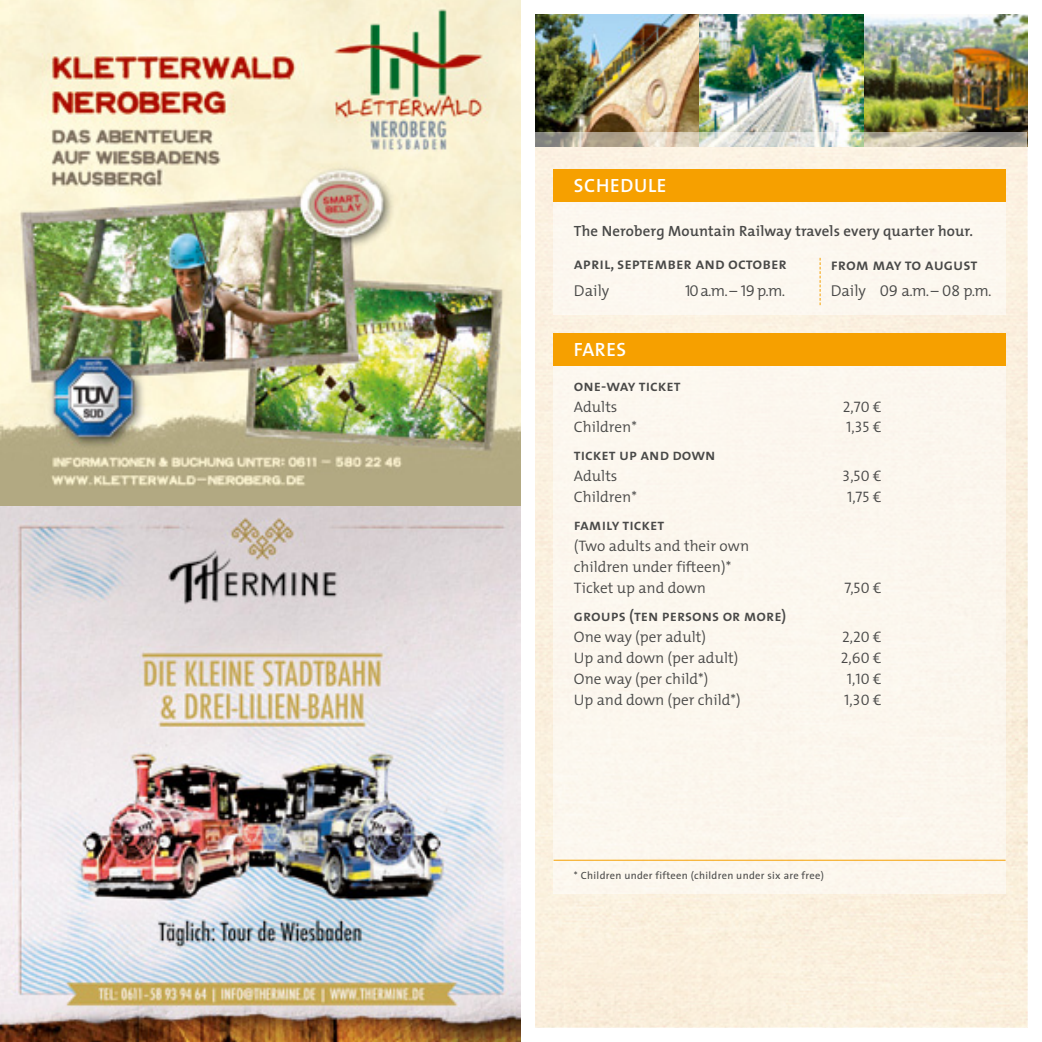
<style>
.page{position:relative;width:1042px;height:1042px;background:#fff}
.page>*{position:absolute;margin:0;border:0;box-sizing:border-box;transform-origin:0 0}
.t1{font:19.25px "The Mix Semi Bold Caps";letter-spacing:.03em;color:#fff}
.t2{font:16.1px "The Mix Semi Bold Caps";color:#494948}
.t3{font:15.75px "The Mix Semi Bold Caps";color:#494948}
.t4{font:300 15.75px "The Mix";color:#494948}
.t5{font:300 15.22px/21px "The Mix";color:#494948}
.t6{font:15.22px "The Mix Semi Light Caps";color:#494948}
.t7{font:600 14.88px "The Mix";letter-spacing:.01em;color:#494948}
.t8{font:10.5px "The Sans";letter-spacing:.03em;color:#494948}
.s1{font-family:"The Mix Semi Light Caps";font-weight:400}
.s2{font-family:"The Sans Mono Euro"}
</style>
<div class="page">
<img style="left:0;top:0;width:521px;height:506px">
<div style="left:535px;top:14px;width:493px;height:1014px;background:#fbf0df"></div>
<div style="left:553px;top:202px;width:453px;height:113px;background:#fcf8f0"></div>
<svg style="left:819px;top:258px;width:1px;height:47px"></svg>
<div style="left:553px;top:169px;width:453px;height:33px;background:#f6a000"></div>
<div style="left:553px;top:348px;width:453px;height:546px;background:#fcf7ee"></div>
<hr style="left:553px;top:860px;width:452px;height:1px;background:#f6a000">
<div style="left:553px;top:333px;width:452px;height:33px;background:#f6a000"></div>
<img style="left:536px;top:15px;width:491px;height:117px">
<svg style="left:536px;top:132px;width:491px;height:15px;background:#c5c1b4"></svg>
<img style="left:0;top:506px;width:521px;height:536px">
<p class="t1" style="left:574px;top:169px;width:94px">SCHEDULE</p>
<p class="t7" style="left:574px;top:218px;width:401px">The Neroberg Mountain Railway travels every quarter hour.</p>
<p class="t2" style="left:830px;top:251px;width:148px">from may to august</p>
<p class="t4" style="left:830px;top:277px;width:162px">Daily <span class="s1">09</span> a.m.<span class="s1">– 08</span> p.m.</p>
<p class="t2" style="left:574px;top:250px;width:214px">april, september and october</p>
<p class="t4" style="left:574px;top:278px;width:37px">Daily</p>
<p class="t4" style="left:685px;top:278px;width:102px"><span class="s1">10</span> a.m.<span class="s1">– 19</span> p.m.</p>
<p class="t1" style="left:574px;top:334px;width:54px">FARES</p>
<p class="t3" style="left:574px;top:373px;width:108px">one-way ticket</p>
<p class="t5" style="left:574px;top:396px;width:45px">Adults</p>
<p class="t6" style="left:843px;top:394px;width:41px">2,70 <span class="s2">C</span></p>
<p class="t5" style="left:574px;top:416px;width:65px">Children*</p>
<p class="t6" style="left:846px;top:415px;width:37px">1,35 <span class="s2">C</span></p>
<p class="t3" style="left:574px;top:442px;width:143px">ticket up and down</p>
<p class="t5" style="left:574px;top:465px;width:45px">Adults</p>
<p class="t6" style="left:842px;top:464px;width:41px">3,50 <span class="s2">C</span></p>
<p class="t5" style="left:574px;top:485px;width:65px">Children*</p>
<p class="t6" style="left:847px;top:484px;width:36px">1,75 <span class="s2">C</span></p>
<p class="t3" style="left:574px;top:511px;width:92px">family ticket</p>
<p class="t5" style="left:574px;top:534px;width:177px">(Two adults and their own children under fifteen)*<br>Ticket up and down</p>
<p class="t6" style="left:844px;top:575px;width:39px">7,50 <span class="s2">C</span></p>
<p class="t3" style="left:574px;top:602px;width:214px">groups (ten persons or more)</p>
<p class="t5" style="left:574px;top:625px;width:133px">One way (per adult)</p>
<p class="t6" style="left:842px;top:624px;width:41px">2,20 <span class="s2">C</span></p>
<p class="t5" style="left:574px;top:646px;width:166px">Up and down (per adult)</p>
<p class="t6" style="left:841px;top:645px;width:43px">2,60 <span class="s2">C</span></p>
<p class="t5" style="left:574px;top:667px;width:136px">One way (per child*)</p>
<p class="t6" style="left:847px;top:666px;width:37px">1,10 <span class="s2">C</span></p>
<p class="t5" style="left:574px;top:688px;width:168px">Up and down (per child*)</p>
<p class="t6" style="left:844px;top:687px;width:39px">1,30 <span class="s2">C</span></p>
<p class="t8" style="left:574px;top:867px;width:251px">* Children under fifteen (children under six are free)</p>
</div>
